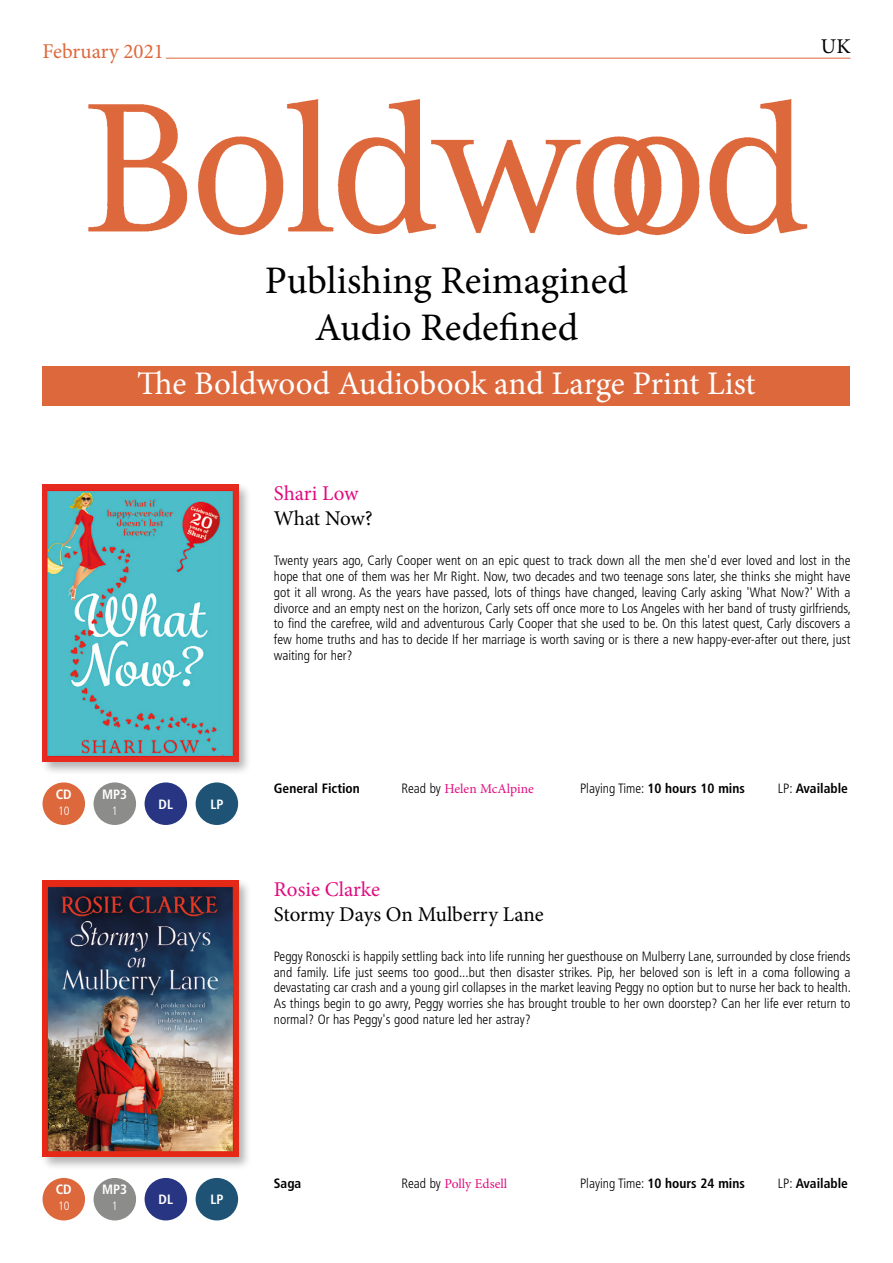
<style>
.page{position:relative;width:893px;height:1263px;background:#fff}
.page>*{position:absolute;margin:0;border:0;box-sizing:border-box;transform-origin:0 0}
.t1{font:39px/46.8px "Minion Pro";color:#000;text-align:center}
.t2{font:33px "Minion Pro";letter-spacing:-.005em;color:#fff}
.t3{font:21px "Minion Pro";letter-spacing:-.005em;color:#000}
.t4{font:21px "Minion Pro";color:#e10b7f}
.t5{font:21px "Minion Pro";color:#dd683c}
.t6{font:300 condensed 13.5px/15.8px "Frutiger LT";color:#000;text-align:justify}
.t7{font:700 condensed 13.5px "Frutiger LT";color:#000}
.t8{font:13.5px "Minion Pro";letter-spacing:-.005em;color:#e10b7f}
.t9{font:700 condensed 13.5px "Frutiger LT";color:#fff}
.t10{font:300 condensed 12px "Frutiger LT";color:#fff}
.s1{font-family:"Frutiger LT";font-weight:300;font-stretch:condensed;color:#000}
.s2{font-weight:300}
</style>
<div class="page">
<img style="left:88px;top:99px;width:720px;height:137px">
<div style="left:43px;top:366px;width:807px;height:40px;background:#dd683c"></div>
<div style="left:40px;top:482px;width:212px;height:293px;background:#000;opacity:.3"></div>
<img style="left:43px;top:485px;width:195px;height:276px">
<div style="left:40px;top:878px;width:212px;height:293px;background:#000;opacity:.3"></div>
<img style="left:43px;top:880px;width:195px;height:277px">
<div style="left:43px;top:782px;width:42px;height:43px;background:#dd683c;border-radius:50%"></div>
<div style="left:94px;top:782px;width:42px;height:43px;background:#8c8c8b;border-radius:50%"></div>
<div style="left:196px;top:782px;width:42px;height:43px;background:#1f5375;border-radius:50%"></div>
<div style="left:196px;top:1178px;width:42px;height:42px;background:#1f5375;border-radius:50%"></div>
<div style="left:145px;top:782px;width:42px;height:43px;background:#283583;border-radius:50%"></div>
<div style="left:145px;top:1178px;width:42px;height:42px;background:#283583;border-radius:50%"></div>
<div style="left:43px;top:1178px;width:42px;height:42px;background:#dd683c;border-radius:50%"></div>
<div style="left:94px;top:1178px;width:42px;height:42px;background:#8c8c8b;border-radius:50%"></div>
<hr style="left:166px;top:58px;width:684px;height:1px;background:#dd683c">
<h3 class="t5" style="left:43px;top:37px;width:123px">February 2021</h3>
<h3 class="t3" style="left:821px;top:33px;width:31px">UK</h3>
<h1 class="t1" style="left:265px;top:258px;width:365px">Publishing Reimagined<br>Audio Redefined</h1>
<h2 class="t2" style="left:137px;top:362px;width:620px">The Boldwood Audiobook and Large Print List</h2>
<p class="t9" style="left:56px;top:786px;width:18px">CD</p>
<p class="t10" style="left:58px;top:804px;width:13px">10</p>
<p class="t9" style="left:102px;top:786px;width:27px">MP3</p>
<p class="t10" style="left:112px;top:804px;width:7px">1</p>
<p class="t9" style="left:159px;top:796px;width:16px">DL</p>
<p class="t9" style="left:210px;top:796px;width:15px">LP</p>
<h3 class="t4" style="left:274px;top:479px;width:86px">Shari Low</h3>
<h3 class="t3" style="left:274px;top:504px;width:101px">What Now?</h3>
<p class="t6" style="left:274px;top:553px;width:579px">Twenty years ago, Carly Cooper went on an epic quest to track down all the men she'd ever loved and lost in the hope that one of them was her Mr Right. Now, two decades and two teenage sons later, she thinks she might have got it all wrong. As the years have passed, lots of things have changed, leaving Carly asking 'What Now?' With a divorce and an empty nest on the horizon, Carly sets off once more to Los Angeles with her band of trusty girlfriends, to find the carefree, wild and adventurous Carly Cooper that she used to be. On this latest quest, Carly discovers a few home truths and has to decide If her marriage is worth saving or is there a new happy-ever-after out there, just waiting for her?</p>
<p class="t7" style="left:274px;top:780px;width:88px">General Fiction</p>
<p class="t8" style="left:401px;top:779px;width:134px"><span class="s1">Read by</span> Helen McAlpine</p>
<p class="t7" style="left:580px;top:780px;width:166px"><span class="s2">Playing Time:</span> 10 hours 10 mins</p>
<p class="t7" style="left:778px;top:780px;width:72px"><span class="s2">LP:</span> Available</p>
<h3 class="t4" style="left:274px;top:875px;width:108px">Rosie Clarke</h3>
<h3 class="t3" style="left:274px;top:900px;width:271px">Stormy Days On Mulberry Lane</h3>
<p class="t6" style="left:274px;top:948px;width:579px">Peggy Ronoscki is happily settling back into life running her guesthouse on Mulberry Lane, surrounded by close friends and family. Life just seems too good...but then disaster strikes. Pip, her beloved son is left in a coma following a devastating car crash and a young girl collapses in the market leaving Peggy no option but to nurse her back to health.<br>As things begin to go awry, Peggy worries she has brought trouble to her own doorstep? Can her life ever return to normal? Or has Peggy's good nature led her astray?</p>
<p class="t9" style="left:56px;top:1182px;width:18px">CD</p>
<p class="t10" style="left:58px;top:1199px;width:13px">10</p>
<p class="t9" style="left:102px;top:1182px;width:27px">MP3</p>
<p class="t10" style="left:112px;top:1199px;width:7px">1</p>
<p class="t9" style="left:159px;top:1192px;width:16px">DL</p>
<p class="t9" style="left:210px;top:1192px;width:15px">LP</p>
<p class="t7" style="left:274px;top:1175px;width:29px">Saga</p>
<p class="t8" style="left:401px;top:1175px;width:107px"><span class="s1">Read by</span> Polly Edsell</p>
<p class="t7" style="left:580px;top:1175px;width:166px"><span class="s2">Playing Time:</span> 10 hours 24 mins</p>
<p class="t7" style="left:778px;top:1175px;width:72px"><span class="s2">LP:</span> Available</p>
</div>
